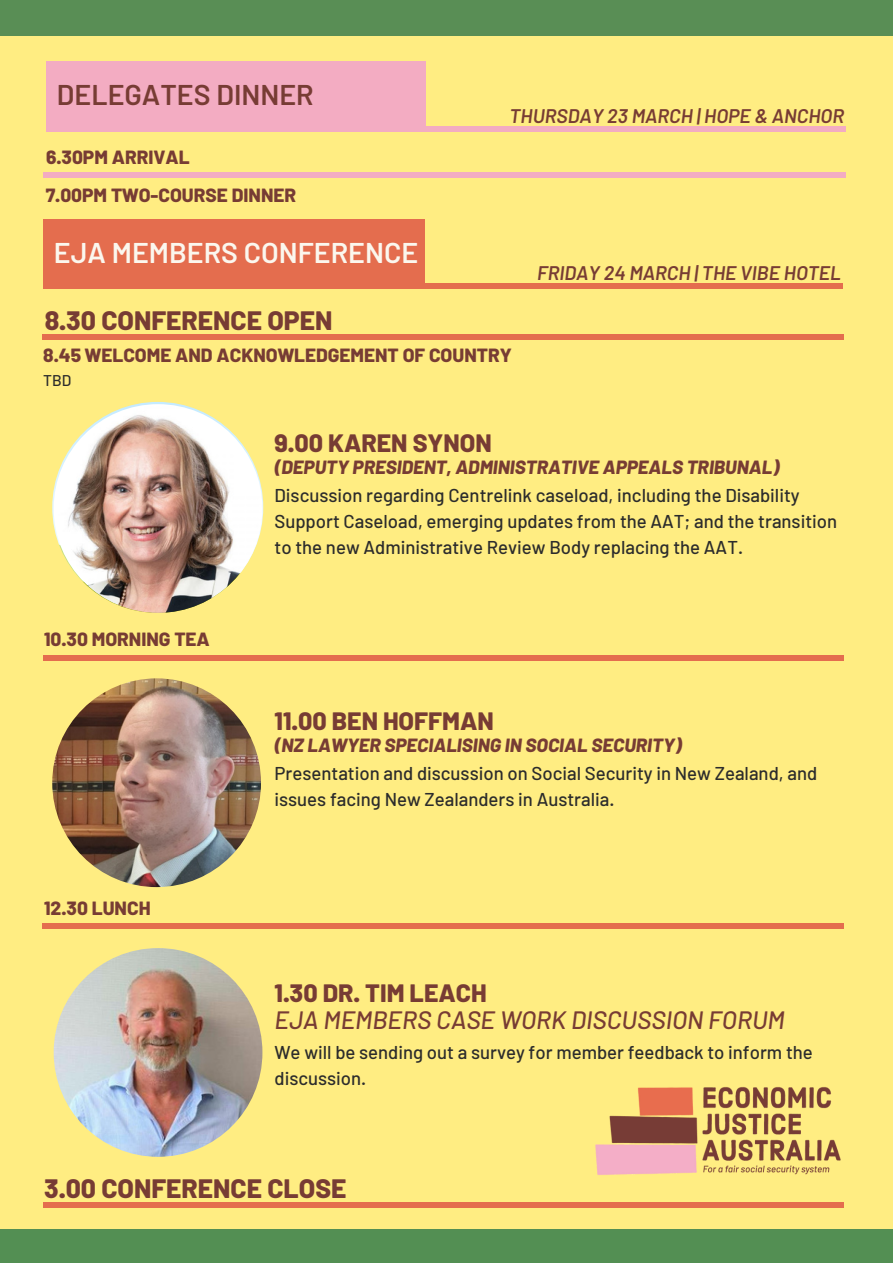
<style>
.page{position:relative;width:893px;height:1264px;background:#fff}
.page>*{position:absolute;margin:0;border:0;box-sizing:border-box;transform-origin:0 0}
.t1{font:600 28.5px "Barlow";color:#fbf7ee}
.t2{font:600 28.5px "Barlow";color:#773c34}
.t3{font:800 26.55px "Barlow";color:#773c34}
.t4{font:800 25.05px "Barlow";color:#773c34}
.t5{font:italic 500 25.05px "Barlow";color:#773c34}
.t6{font:italic 600 19.65px "Barlow";color:#773c34}
.t7{font:800 19.05px/37.3px "Barlow";color:#773c34}
.t8{font:italic 800 19.05px "Barlow";color:#773c34}
.t9{font:500 18.6px/25.8px "Barlow";color:#2c2c2c}
.t10{font:500 15.6px "Barlow";color:#2c2c2c}
</style>
<div class="page">
<div style="left:0;top:0;width:892px;height:1262px;background:#ffed82"></div>
<div style="left:46px;top:126px;width:799px;height:6px;background:#f3acc2"></div>
<div style="left:0;top:1229px;width:892px;height:33px;background:#538f53"></div>
<div style="left:0;top:0;width:892px;height:35px;background:#598e55"></div>
<div style="left:46px;top:62px;width:379px;height:67px;background:#f3acc2"></div>
<div style="left:43px;top:1202px;width:800px;height:5px;background:#e46d4e"></div>
<img style="left:595px;top:1087px;width:246px;height:88px">
<div style="left:43px;top:334px;width:800px;height:5px;background:#e46d4e"></div>
<div style="left:43px;top:655px;width:800px;height:5px;background:#e46d4e"></div>
<div style="left:43px;top:923px;width:800px;height:6px;background:#e46d4e"></div>
<img style="left:54px;top:404px;width:208px;height:209px;border-radius:50%">
<img style="left:52px;top:678px;width:209px;height:209px;border-radius:50%">
<img style="left:54px;top:948px;width:208px;height:208px;border-radius:50%">
<div style="left:43px;top:284px;width:799px;height:5px;background:#e46d4e"></div>
<div style="left:43px;top:219px;width:382px;height:67px;background:#e46d4e"></div>
<div style="left:43px;top:173px;width:802px;height:5px;background:#f3acc2"></div>
<h1 class="t2" style="left:57px;top:77px;width:258px">DELEGATES DINNER</h1>
<p class="t7" style="left:46px;top:138px;width:252px">6.30PM ARRIVAL<br>7.00PM TWO-COURSE DINNER</p>
<h1 class="t1" style="left:54px;top:234px;width:366px">EJA MEMBERS CONFERENCE</h1>
<h2 class="t3" style="left:45px;top:304px;width:289px">8.30 CONFERENCE OPEN</h2>
<p class="t6" style="left:509px;top:103px;width:336px">THURSDAY 23 MARCH | HOPE &amp; ANCHOR</p>
<p class="t6" style="left:537px;top:260px;width:305px">FRIDAY 24 MARCH | THE VIBE HOTEL</p>
<p class="t7" style="left:43px;top:335px;width:470px">8.45 WELCOME AND ACKNOWLEDGEMENT OF COUNTRY</p>
<p class="t10" style="left:43px;top:370px;width:30px">TBD</p>
<p class="t7" style="left:44px;top:620px;width:167px">10.30 MORNING TEA</p>
<p class="t7" style="left:44px;top:888px;width:108px">12.30 LUNCH</p>
<h3 class="t4" style="left:274px;top:427px;width:219px">9.00 KAREN SYNON</h3>
<p class="t8" style="left:274px;top:454px;width:506px">(DEPUTY PRESIDENT, ADMINISTRATIVE APPEALS TRIBUNAL)</p>
<p class="t9" style="left:274px;top:482px;width:564px">Discussion regarding Centrelink caseload, including the Disability<br>Support Caseload, emerging updates from the AAT; and the transition to the new Administrative Review Body replacing the AAT.</p>
<h3 class="t4" style="left:274px;top:705px;width:221px">11.00 BEN HOFFMAN</h3>
<p class="t8" style="left:274px;top:732px;width:409px">(NZ LAWYER SPECIALISING IN SOCIAL SECURITY)</p>
<p class="t9" style="left:274px;top:759px;width:544px">Presentation and discussion on Social Security in New Zealand, and issues facing New Zealanders in Australia.</p>
<h3 class="t4" style="left:274px;top:977px;width:214px">1.30 DR. TIM LEACH</h3>
<h3 class="t5" style="left:274px;top:1004px;width:512px">EJA MEMBERS CASE WORK DISCUSSION FORUM</h3>
<p class="t9" style="left:274px;top:1038px;width:540px">We will be sending out a survey for member feedback to inform the discussion.</p>
<h2 class="t3" style="left:44px;top:1171px;width:304px">3.00 CONFERENCE CLOSE</h2>
</div>
